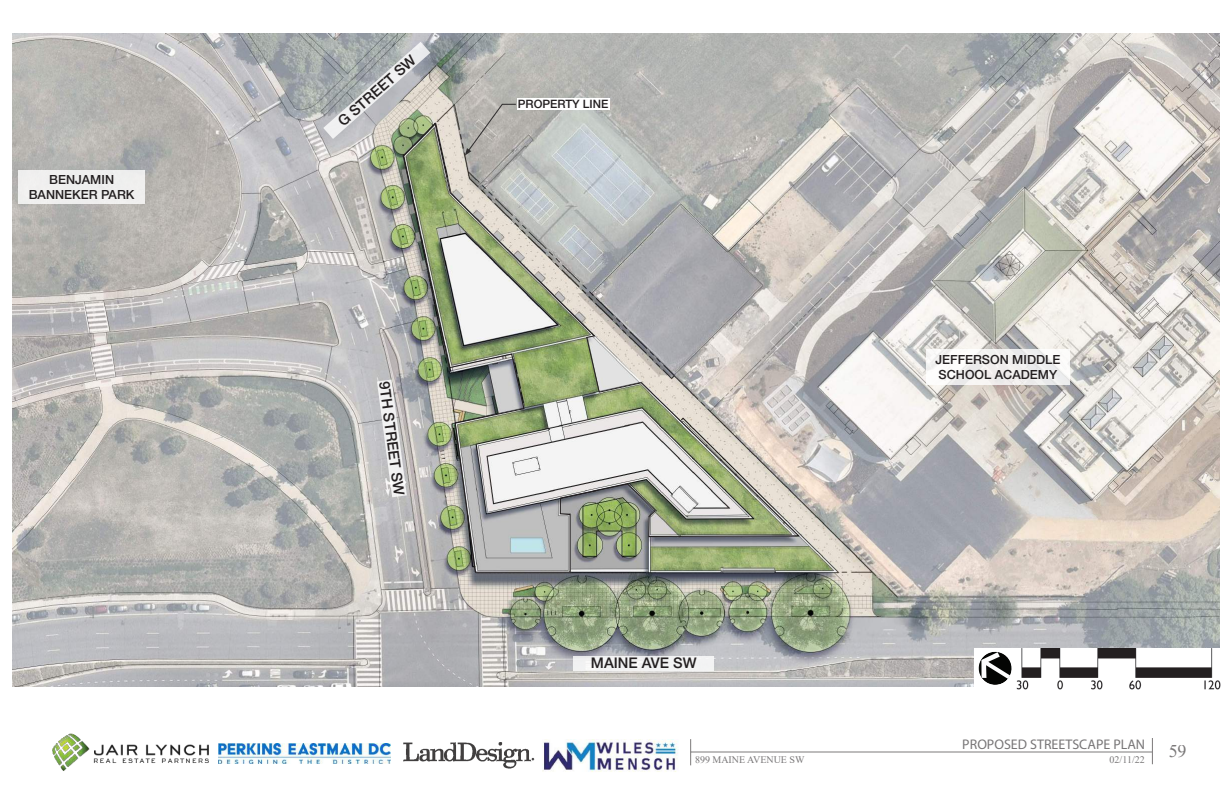
<style>
.page{position:relative;width:1224px;height:792px;background:#fff}
.page>*{position:absolute;margin:0;border:0;box-sizing:border-box;transform-origin:0 0}
.t1{font:18px "Times New Roman";color:#231f20}
.t2{font:500 14.7px "Helvetica Neue LT Std";color:#231f20}
.t3{font:14px "Myriad Pro";color:#787677}
.t4{font:500 12.6px/15.1px "Helvetica Neue LT Std";color:#231f20}
.t5{font:500 11.6px "Helvetica Neue LT Std";color:#231f20}
.t6{font:10px "Times New Roman";color:#787677}
</style>
<div class="page">
<hr style="left:691px;top:752px;width:461px;height:1px;background:#231f20">
<svg style="left:1152px;top:738px;width:1px;height:26px"></svg>
<svg style="left:690px;top:739px;width:1px;height:26px"></svg>
<img style="left:52px;top:733px;width:157px;height:38px">
<img style="left:219px;top:743px;width:171px;height:21px">
<img style="left:542px;top:739px;width:136px;height:33px">
<img style="left:403px;top:742px;width:132px;height:27px">
<img style="left:13px;top:34px;width:1207px;height:653px">
<div style="left:974px;top:648px;width:43px;height:40px;background:#fff"></div>
<svg style="left:979px;top:652px;width:33px;height:33px"></svg>
<img style="left:1017px;top:648px;width:204px;height:42px">
<div style="left:926px;top:349px;width:144px;height:36px;background:#f2f1f0"></div>
<div style="left:19px;top:170px;width:126px;height:33px;background:#efefee"></div>
<svg style="left:377px;top:380px;width:25px;height:117px"></svg>
<svg style="left:323px;top:42px;width:107px;height:97px;background:#bcbfbe"></svg>
<div style="left:574px;top:656px;width:140px;height:14px;background:#f2f3f3"></div>
<svg style="left:465px;top:103px;width:52px;height:18px"></svg>
<div style="left:518px;top:98px;width:92px;height:12px;background:#fff"></div>
<img style="left:402px;top:121px;width:399px;height:452px">
<svg style="left:588px;top:336px;width:53px;height:55px;background:#cacac0"></svg>
<p class="t4" style="left:29px;top:171px;width:107px;text-align:center">BENJAMIN<br>BANNEKER PARK</p>
<p class="t2" style="left:334px;top:117px;width:100px;rotate:-42deg">G STREET SW</p>
<p class="t2" style="left:393px;top:380px;width:116px;rotate:82deg">9TH STREET SW</p>
<p class="t5" style="left:518px;top:97px;width:92px">PROPERTY LINE</p>
<p class="t4" style="left:935px;top:351px;width:126px">JEFFERSON MIDDLE<br>SCHOOL ACADEMY</p>
<p class="t2" style="left:591px;top:654px;width:107px">MAINE AVE SW</p>
<p class="t3" style="left:962px;top:735px;width:184px">PROPOSED STREETSCAPE PLAN</p>
<p class="t6" style="left:695px;top:753px;width:111px">899 MAINE AVENUE SW</p>
<p class="t6" style="left:1110px;top:752px;width:37px">02/11/22</p>
<h1 class="t1" style="left:1169px;top:739px;width:19px">59</h1>
</div>
